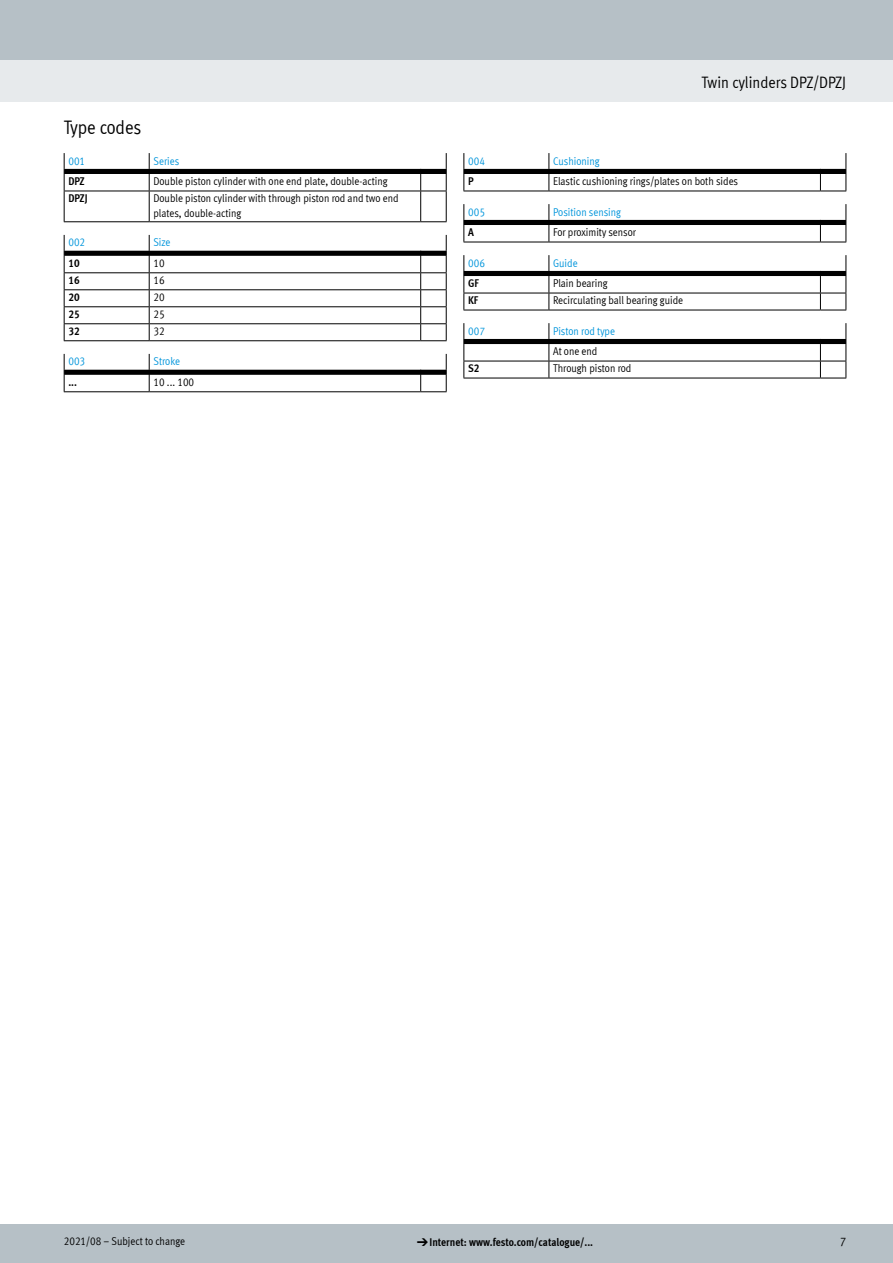
<style>
.page{position:relative;width:893px;height:1263px;background:#fff}
.page>*{position:absolute;margin:0;border:0;box-sizing:border-box;transform-origin:0 0}
.FES_title_section{font:19.5px "Meta Cond LF";color:#000}
.FES_title_family{font:16.5px "Meta Cond LF";color:#000}
.t1{font:12.75px "Meta Cond LF";color:#000}
.t2{font:11.25px/15px "Meta Cond LF";color:#000}
.t3{font:11.25px/20.5px "Meta Cond LF";color:#0095db}
.t4{font:700 11.25px "Meta Cond LF";color:#000}
.s1{color:#000}
.s2{font-family:"Meto Pict 182";font-weight:400}
</style>
<div class="page">
<div style="left:0;top:1225px;width:893px;height:38px;background:#b6c0c6"></div>
<div style="left:0;top:60px;width:893px;height:42px;background:#e7eaec"></div>
<div style="left:0;top:0;width:893px;height:60px;background:#b6c0c6"></div>
<hr style="left:64px;top:191px;width:1px;height:30px;background:#000">
<hr style="left:64px;top:221px;width:85px;height:1px;background:#000">
<hr style="left:149px;top:191px;width:1px;height:30px;background:#000">
<hr style="left:149px;top:221px;width:272px;height:1px;background:#000">
<svg style="left:64px;top:153px;width:383px;height:39px"></svg>
<hr style="left:420px;top:191px;width:1px;height:30px;background:#000">
<hr style="left:446px;top:191px;width:1px;height:30px;background:#000">
<svg style="left:421px;top:221px;width:26px;height:1px"></svg>
<svg style="left:64px;top:235px;width:383px;height:106px"></svg>
<svg style="left:64px;top:354px;width:383px;height:38px"></svg>
<svg style="left:463px;top:153px;width:384px;height:39px"></svg>
<svg style="left:463px;top:204px;width:384px;height:39px"></svg>
<svg style="left:463px;top:255px;width:384px;height:56px"></svg>
<svg style="left:463px;top:323px;width:384px;height:56px"></svg>
<p class="FES_title_section" style="left:64px;top:116px;width:79px">Type codes</p>
<p class="t3" style="left:68px;top:150px;width:18px">001</p>
<p class="t3" style="left:153px;top:150px;width:27px">Series</p>
<p class="t4" style="left:68px;top:174px;width:18px">DPZ</p>
<p class="t2" style="left:153px;top:173px;width:236px">Double piston cylinder with one end plate, double-acting</p>
<p class="t4" style="left:68px;top:191px;width:21px">DPZJ</p>
<p class="t2" style="left:153px;top:190px;width:247px">Double piston cylinder with through piston rod and two end plates, double-acting</p>
<p class="t3" style="left:68px;top:232px;width:18px">002</p>
<p class="t3" style="left:153px;top:232px;width:19px">Size</p>
<p class="t4" style="left:68px;top:256px;width:13px">10</p>
<p class="t2" style="left:153px;top:255px;width:13px">10</p>
<p class="t4" style="left:68px;top:273px;width:13px">16</p>
<p class="t2" style="left:153px;top:272px;width:13px">16</p>
<p class="t4" style="left:68px;top:290px;width:13px">20</p>
<p class="t2" style="left:153px;top:289px;width:13px">20</p>
<p class="t4" style="left:68px;top:307px;width:13px">25</p>
<p class="t2" style="left:153px;top:306px;width:13px">25</p>
<p class="t4" style="left:68px;top:324px;width:13px">32</p>
<p class="t2" style="left:153px;top:323px;width:13px">32</p>
<p class="t3" style="left:68px;top:351px;width:18px">003</p>
<p class="t3" style="left:153px;top:351px;width:28px">Stroke</p>
<p class="t4" style="left:68px;top:375px;width:10px">...</p>
<p class="t2" style="left:153px;top:374px;width:42px">10 ... 100</p>
<p class="FES_title_family" style="left:702px;top:72px;width:146px">Twin cylinders DPZ/DPZJ</p>
<p class="t3" style="left:468px;top:150px;width:18px">004</p>
<p class="t3" style="left:553px;top:150px;width:48px">Cushioning</p>
<p class="t4" style="left:468px;top:174px;width:7px">P</p>
<p class="t2" style="left:553px;top:173px;width:186px">Elastic cushioning rings/plates on both sides</p>
<p class="t3" style="left:468px;top:201px;width:18px">005</p>
<p class="t3" style="left:553px;top:201px;width:69px">Position sensing</p>
<p class="t4" style="left:468px;top:225px;width:7px">A</p>
<p class="t2" style="left:553px;top:224px;width:85px">For proximity sensor</p>
<p class="t3" style="left:468px;top:252px;width:18px">006</p>
<p class="t3" style="left:553px;top:252px;width:26px">Guide</p>
<p class="t4" style="left:468px;top:276px;width:12px">GF</p>
<p class="t2" style="left:553px;top:275px;width:56px">Plain bearing</p>
<p class="t4" style="left:468px;top:293px;width:12px">KF</p>
<p class="t2" style="left:553px;top:292px;width:131px">Recirculating ball bearing guide</p>
<p class="t3" style="left:468px;top:320px;width:18px">007</p>
<p class="t3" style="left:553px;top:320px;width:63px">Piston rod type<br><span class="s1">At one end</span></p>
<p class="t4" style="left:468px;top:361px;width:13px">S2</p>
<p class="t2" style="left:553px;top:360px;width:80px">Through piston rod</p>
<p class="t2" style="left:64px;top:1233px;width:123px">2021/08 – Subject to change</p>
<p class="t4" style="left:417px;top:1235px;width:178px"><span class="s2">d</span>Internet: www.festo.com/catalogue/...</p>
<p class="t1" style="left:840px;top:1234px;width:8px">7</p>
</div>
